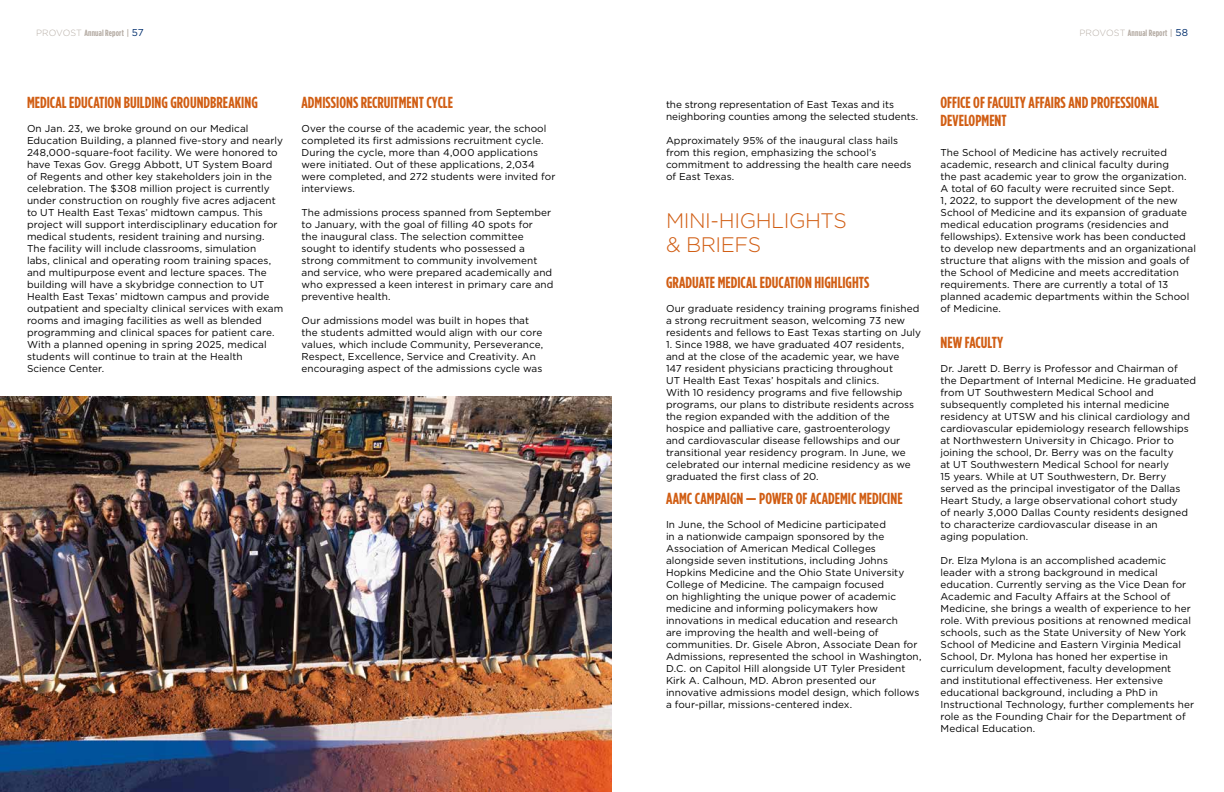
<style>
.page{position:relative;width:1224px;height:792px;background:#fff}
.page>*{position:absolute;margin:0;border:0;box-sizing:border-box;transform-origin:0 0}
.t1{font:300 21px/24px "Gotham";letter-spacing:-.02em;color:#d15e14}
.t2{font:700 16px/18px "Gotham Condensed";color:#d15e14}
.t3{font:10px/12px "Gotham";letter-spacing:.005em;color:#000}
.t4{font:700 9px "Gotham Condensed";letter-spacing:.015em;color:#b6ada5}
.s1{font-family:"Gotham";font-weight:300}
.s2{font-family:"Gotham";font-weight:400;font-size:10px;color:#002e6d}
</style>
<div class="page">
<img style="left:0;top:396px;width:612px;height:396px">
<p class="t4" style="left:36px;top:28px;width:109px"><span class="s1">PROVOST</span> Annual Report | <span class="s2">57</span></p>
<p class="t4" style="left:1079px;top:28px;width:110px"><span class="s1">PROVOST</span> Annual Report | <span class="s2">58</span></p>
<h2 class="t2" style="left:27px;top:93px;width:232px">MEDICAL EDUCATION BUILDING GROUNDBREAKING</h2>
<p class="t3" style="left:27px;top:122px;width:258px">On Jan. 23, we broke ground on our Medical Education Building, a planned five-story and nearly 248,000-square-foot facility. We were honored to have Texas Gov. Gregg Abbott, UT System Board of Regents and other key stakeholders join in the celebration. The $308 million project is currently under construction on roughly five acres adjacent to UT Health East Texas’ midtown campus. This project will support interdisciplinary education for medical students, resident training and nursing.<br>The facility will include classrooms, simulation<br>labs, clinical and operating room training spaces, and multipurpose event and lecture spaces. The building will have a skybridge connection to UT Health East Texas’ midtown campus and provide outpatient and specialty clinical services with exam rooms and imaging facilities as well as blended programming and clinical spaces for patient care.<br>With a planned opening in spring 2025, medical students will continue to train at the Health Science Center.</p>
<h2 class="t2" style="left:302px;top:93px;width:153px">ADMISSIONS RECRUITMENT CYCLE</h2>
<p class="t3" style="left:302px;top:122px;width:255px">Over the course of the academic year, the school completed its first admissions recruitment cycle.<br>During the cycle, more than 4,000 applications were initiated. Out of these applications, 2,034 were completed, and 272 students were invited for interviews.</p>
<p class="t3" style="left:302px;top:206px;width:253px">The admissions process spanned from September to January, with the goal of filling 40 spots for<br>the inaugural class. The selection committee sought to identify students who possessed a strong commitment to community involvement and service, who were prepared academically and who expressed a keen interest in primary care and preventive health.</p>
<p class="t3" style="left:302px;top:314px;width:243px">Our admissions model was built in hopes that the students admitted would align with our core values, which include Community, Perseverance, Respect, Excellence, Service and Creativity. An encouraging aspect of the admissions cycle was</p>
<p class="t3" style="left:666px;top:98px;width:254px">the strong representation of East Texas and its neighboring counties among the selected students.</p>
<p class="t3" style="left:666px;top:134px;width:247px">Approximately 95% of the inaugural class hails from this region, emphasizing the school’s commitment to addressing the health care needs of East Texas.</p>
<h1 class="t1" style="left:666px;top:208px;width:182px">MINI-HIGHLIGHTS &amp; BRIEFS</h1>
<h2 class="t2" style="left:666px;top:273px;width:205px">GRADUATE MEDICAL EDUCATION HIGHLIGHTS</h2>
<p class="t3" style="left:666px;top:302px;width:257px">Our graduate residency training programs finished a strong recruitment season, welcoming 73 new residents and fellows to East Texas starting on July</p>
<p class="t3" style="left:666px;top:338px;width:250px">1. Since 1988, we have graduated 407 residents, and at the close of the academic year, we have 147 resident physicians practicing throughout<br>UT Health East Texas’ hospitals and clinics.<br>With 10 residency programs and five fellowship programs, our plans to distribute residents across the region expanded with the addition of the hospice and palliative care, gastroenterology<br>and cardiovascular disease fellowships and our transitional year residency program. In June, we celebrated our internal medicine residency as we graduated the first class of 20.</p>
<h2 class="t2" style="left:666px;top:489px;width:238px">AAMC CAMPAIGN — POWER OF ACADEMIC MEDICINE</h2>
<p class="t3" style="left:666px;top:518px;width:257px">In June, the School of Medicine participated<br>in a nationwide campaign sponsored by the Association of American Medical Colleges alongside seven institutions, including Johns Hopkins Medicine and the Ohio State University College of Medicine. The campaign focused<br>on highlighting the unique power of academic medicine and informing policymakers how innovations in medical education and research<br>are improving the health and well-being of communities. Dr. Gisele Abron, Associate Dean for Admissions, represented the school in Washington, D.C. on Capitol Hill alongside UT Tyler President Kirk A. Calhoun, MD. Abron presented our innovative admissions model design, which follows a four-pillar, missions-centered index.</p>
<h2 class="t2" style="left:940px;top:93px;width:220px">OFFICE OF FACULTY AFFAIRS AND PROFESSIONAL<br>DEVELOPMENT</h2>
<p class="t3" style="left:940px;top:146px;width:257px">The School of Medicine has actively recruited academic, research and clinical faculty during<br>the past academic year to grow the organization.<br>A total of 60 faculty were recruited since Sept.<br>1, 2022, to support the development of the new School of Medicine and its expansion of graduate medical education programs (residencies and fellowships). Extensive work has been conducted to develop new departments and an organizational structure that aligns with the mission and goals of the School of Medicine and meets accreditation requirements. There are currently a total of 13 planned academic departments within the School of Medicine.</p>
<h2 class="t2" style="left:940px;top:333px;width:64px">NEW FACULTY</h2>
<p class="t3" style="left:940px;top:362px;width:257px">Dr. Jarett D. Berry is Professor and Chairman of the Department of Internal Medicine. He graduated from UT Southwestern Medical School and subsequently completed his internal medicine residency at UTSW and his clinical cardiology and cardiovascular epidemiology research fellowships at Northwestern University in Chicago. Prior to joining the school, Dr. Berry was on the faculty<br>at UT Southwestern Medical School for nearly<br>15 years. While at UT Southwestern, Dr. Berry served as the principal investigator of the Dallas Heart Study, a large observational cohort study<br>of nearly 3,000 Dallas County residents designed to characterize cardiovascular disease in an<br>aging population.</p>
<p class="t3" style="left:940px;top:554px;width:255px">Dr. Elza Mylona is an accomplished academic leader with a strong background in medical education. Currently serving as the Vice Dean for Academic and Faculty Affairs at the School of Medicine, she brings a wealth of experience to her role. With previous positions at renowned medical schools, such as the State University of New York School of Medicine and Eastern Virginia Medical School, Dr. Mylona has honed her expertise in curriculum development, faculty development<br>and institutional effectiveness. Her extensive educational background, including a PhD in Instructional Technology, further complements her role as the Founding Chair for the Department of Medical Education.</p>
</div>
